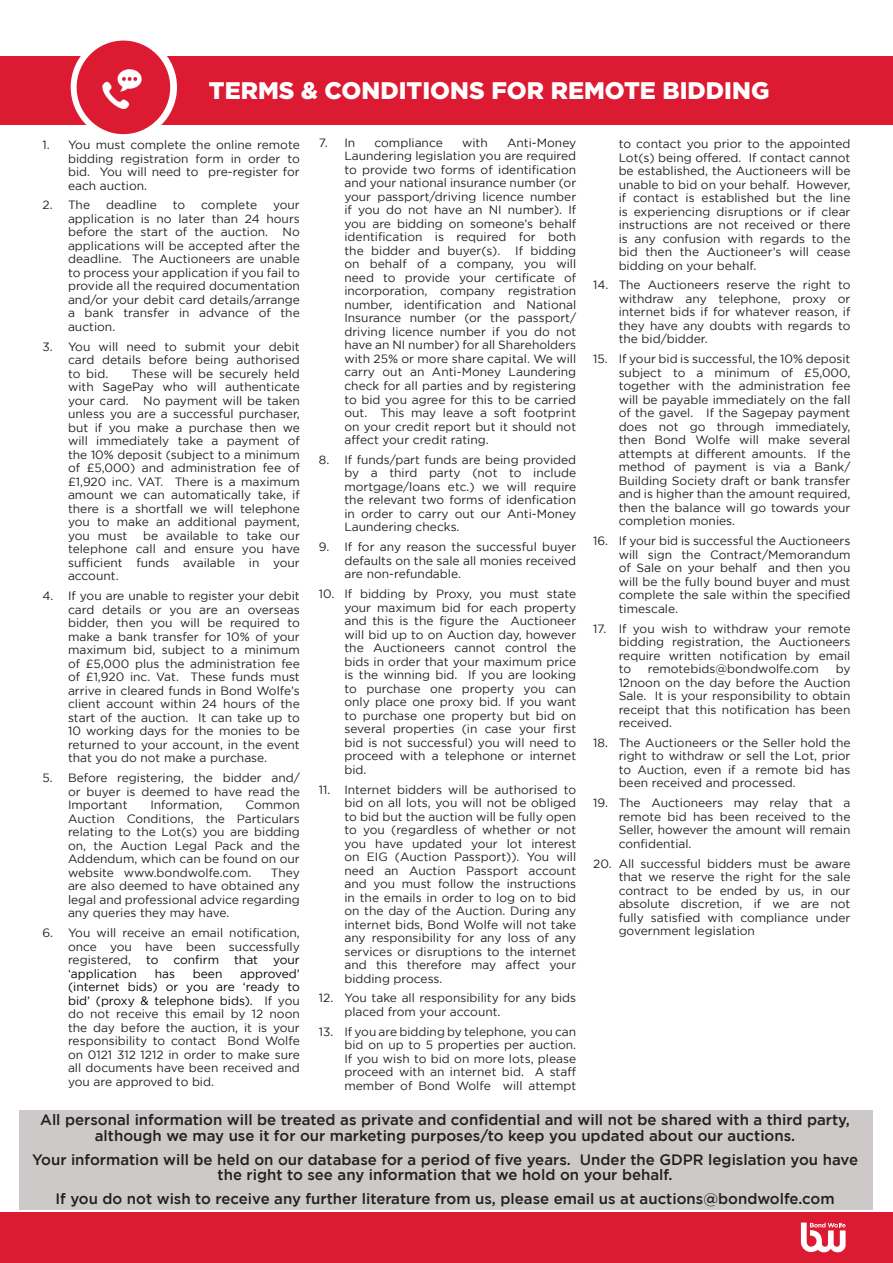
<style>
.page{position:relative;width:893px;height:1263px;background:#fff}
.page>*{position:absolute;margin:0;border:0;box-sizing:border-box;transform-origin:0 0}
.t1{font:900 24px "Gotham";color:#fff}
.t2{font:500 15px/15.6px "Gotham";color:#231f20;text-align:center}
.t3{font:12px/13.5px "Gotham";color:#231f20;text-align:justify}
.t4{font:12px "Gotham";color:#000}
.s1{color:#000}
</style>
<div class="page">
<div style="left:0;top:56px;width:893px;height:68px;background:#dc1a32"></div>
<div style="left:71px;top:34px;width:106px;height:106px;background:#fff;border-radius:50%"></div>
<div style="left:77px;top:41px;width:93px;height:93px;background:#dc1a32;border-radius:50%"></div>
<img style="left:102px;top:69px;width:40px;height:39px">
<div style="left:0;top:1212px;width:893px;height:51px;background:#dc1a32"></div>
<svg style="left:801px;top:1222px;width:45px;height:30px"></svg>
<div style="left:20px;top:1110px;width:853px;height:100px;background:#cdc9c8"></div>
<h1 class="t1" style="left:209px;top:76px;width:562px">TERMS &amp; CONDITIONS FOR REMOTE BIDDING</h1>
<p class="t3" style="left:68px;top:138px;width:233px;text-indent:-26px">1. You must complete the online remote bidding registration form in order to bid. You will need to pre-register for each auction.</p>
<p class="t3" style="left:43px;top:198px;width:49px">2. The</p>
<p class="t3" style="left:106px;top:198px;width:52px">deadline</p>
<p class="t3" style="left:173px;top:198px;width:14px">to</p>
<p class="t3" style="left:201px;top:198px;width:57px">complete</p>
<p class="t3" style="left:68px;top:198px;width:233px;text-indent:205px">your application is no later than 24 hours before the start of the auction. No applications will be accepted after the deadline. The Auctioneers are unable to process your application if you fail to provide all the required documentation and/or your debit card details/arrange a bank transfer in advance of the auction.</p>
<p class="t3" style="left:68px;top:340px;width:233px;text-indent:-26px">3. You will need to submit your debit card details before being authorised to bid.</p>
<p class="t3" style="left:68px;top:367px;width:233px;text-indent:64px">These will be securely held with SagePay who will authenticate your card. No payment will be taken unless you are a successful purchaser, but if you make a purchase then we will immediately take a payment of the 10% deposit (subject to a minimum of £5,000) and administration fee of £1,920 inc. VAT. There is a maximum amount we can automatically take, if there is a shortfall we will telephone you to make an additional payment, you must</p>
<p class="t3" style="left:68px;top:529px;width:233px;text-indent:75px">be available to take our telephone call and ensure you have sufficient funds available in your account.</p>
<p class="t3" style="left:68px;top:589px;width:233px;text-indent:-26px">4. If you are unable to register your debit card details or you are an overseas bidder, then you will be required to make a bank transfer for 10% of your maximum bid, subject to a minimum of £5,000 plus the administration fee of £1,920 inc. Vat. These funds must arrive in cleared funds in Bond Wolfe’s client account within 24 hours of the start of the auction. It can take up to 10 working days for the monies to be returned to your account, in the event that you do not make a purchase.</p>
<p class="t3" style="left:68px;top:771px;width:233px;text-indent:-26px">5. Before registering, the bidder and/ or buyer is deemed to have read the Important</p>
<p class="t3" style="left:150px;top:798px;width:74px">Information,</p>
<p class="t3" style="left:68px;top:798px;width:233px;text-indent:177px">Common Auction Conditions, the Particulars relating to the Lot(s) you are bidding on, the Auction Legal Pack and the Addendum, which can be found on our website www.bondwolfe.com.</p>
<p class="t3" style="left:68px;top:865px;width:233px;text-indent:203px">They are also deemed to have obtained any legal and professional advice regarding any queries they may have.</p>
<p class="t3" style="left:68px;top:926px;width:233px;text-indent:-26px">6. You will receive an email notification, once you have been successfully registered, <span class="s1">to confirm that your ‘application</span></p>
<p class="t3" style="left:68px;top:966px;width:233px;text-indent:172px"><span class="s1">approved’ (internet bids) or you are ‘ready to bid’ (proxy &amp; telephone bids).</span> If you do not receive this email by 12 noon the day before the auction, it is your responsibility to contact Bond Wolfe on 0121 312 1212 in order to make sure all documents have been received and you are approved to bid.</p>
<p class="t4" style="left:155px;top:967px;width:22px">has</p>
<p class="t4" style="left:193px;top:967px;width:31px">been</p>
<p class="t3" style="left:319px;top:136px;width:38px">7. In</p>
<p class="t3" style="left:375px;top:136px;width:70px">compliance</p>
<p class="t3" style="left:462px;top:136px;width:27px">with</p>
<p class="t3" style="left:344px;top:136px;width:233px;text-indent:163px">Anti-Money Laundering legislation you are required to provide two forms of identification and your national insurance number (or your passport/driving licence number if you do not have an NI number). If you are bidding on someone’s behalf identification is required for both the bidder and buyer(s). If bidding on behalf of a company, you will need to provide your certificate of incorporation, company registration number, identification and National Insurance number (or the passport/ driving licence number if you do not have an NI number) for all Shareholders with 25% or more share capital. We will carry out an Anti-Money Laundering check for all parties and by registering to bid you agree for this to be carried out. This may leave a soft footprint on your credit report but it should not affect your credit rating.</p>
<p class="t3" style="left:344px;top:453px;width:233px;text-indent:-26px">8. If funds/part funds are being provided by a third party (not to include mortgage/loans etc.) we will require the relevant two forms of idenfication in order to carry out our Anti-Money Laundering checks.</p>
<p class="t3" style="left:344px;top:540px;width:233px;text-indent:-26px">9. If for any reason the successful buyer defaults on the sale all monies received are non-refundable.</p>
<p class="t3" style="left:344px;top:587px;width:233px;text-indent:-26px">10. If bidding by Proxy, you must state your maximum bid for each property and this is the figure the Auctioneer will bid up to on Auction day, however the Auctioneers cannot control the bids in order that your maximum price is the winning bid. If you are looking to purchase one property you can only place one proxy bid. If you want to purchase one property but bid on several properties (in case your first bid is not successful) you will need to proceed with a telephone or internet bid.</p>
<p class="t3" style="left:344px;top:782px;width:233px;text-indent:-26px">11. Internet bidders will be authorised to bid on all lots, you will not be obliged to bid but the auction will be fully open to you (regardless of whether or not you have updated your lot interest on EIG (Auction Passport)). You will need an Auction Passport account and you must follow the instructions in the emails in order to log on to bid on the day of the Auction. During any internet bids, Bond Wolfe will not take any responsibility for any loss of any services or disruptions to the internet and this therefore may affect your bidding process.</p>
<p class="t3" style="left:344px;top:991px;width:233px;text-indent:-26px">12. You take all responsibility for any bids placed from your account.</p>
<p class="t3" style="left:344px;top:1025px;width:233px;text-indent:-26px">13. If you are bidding by telephone, you can bid on up to 5 properties per auction.<br>If you wish to bid on more lots, please proceed with an internet bid. A staff member of Bond Wolfe will attempt</p>
<p class="t3" style="left:619px;top:137px;width:233px">to contact you prior to the appointed Lot(s) being offered. If contact cannot be established, the Auctioneers will be unable to bid on your behalf. However, if contact is established but the line is experiencing disruptions or if clear instructions are not received or there is any confusion with regards to the bid then the Auctioneer’s will cease bidding on your behalf.</p>
<p class="t3" style="left:619px;top:278px;width:233px;text-indent:-26px">14. The Auctioneers reserve the right to withdraw any telephone, proxy or internet bids if for whatever reason, if they have any doubts with regards to the bid/bidder.</p>
<p class="t3" style="left:619px;top:352px;width:233px;text-indent:-26px">15. If your bid is successful, the 10% deposit subject to a minimum of £5,000, together with the administration fee will be payable immediately on the fall of the gavel. If the Sagepay payment does not go through immediately, then Bond Wolfe will make several attempts at different amounts. If the method of payment is via a Bank/ Building Society draft or bank transfer and is higher than the amount required, then the balance will go towards your completion monies.</p>
<p class="t3" style="left:619px;top:534px;width:233px;text-indent:-26px">16. If your bid is successful the Auctioneers will sign the Contract/Memorandum of Sale on your behalf and then you will be the fully bound buyer and must complete the sale within the specified timescale.</p>
<p class="t3" style="left:619px;top:621px;width:233px;text-indent:-26px">17. If you wish to withdraw your remote bidding registration, the Auctioneers require written notification by email to</p>
<p class="t3" style="left:648px;top:662px;width:173px">remotebids@bondwolfe.com</p>
<p class="t3" style="left:619px;top:662px;width:233px;text-indent:217px">by 12noon on the day before the Auction Sale. It is your responsibility to obtain receipt that this notification has been received.</p>
<p class="t3" style="left:619px;top:736px;width:233px;text-indent:-26px">18. The Auctioneers or the Seller hold the right to withdraw or sell the Lot, prior to Auction, even if a remote bid has been received and processed.</p>
<p class="t3" style="left:619px;top:796px;width:233px;text-indent:-26px">19. The Auctioneers may relay that a remote bid has been received to the Seller, however the amount will remain confidential.</p>
<p class="t3" style="left:619px;top:856px;width:233px;text-indent:-26px">20. All successful bidders must be aware that we reserve the right for the sale contract to be ended by us, in our absolute discretion, if we are not fully satisfied with compliance under government legislation</p>
<p class="t2" style="left:40px;top:1111px;width:811px">All personal information will be treated as private and confidential and will not be shared with a third party, although we may use it for our marketing purposes/to keep you updated about our auctions.</p>
<p class="t2" style="left:32px;top:1151px;width:827px">Your information will be held on our database for a period of five years. Under the GDPR legislation you have the right to see any information that we hold on your behalf.</p>
<p class="t2" style="left:56px;top:1191px;width:781px">If you do not wish to receive any further literature from us, please email us at auctions@bondwolfe.com</p>
</div>
